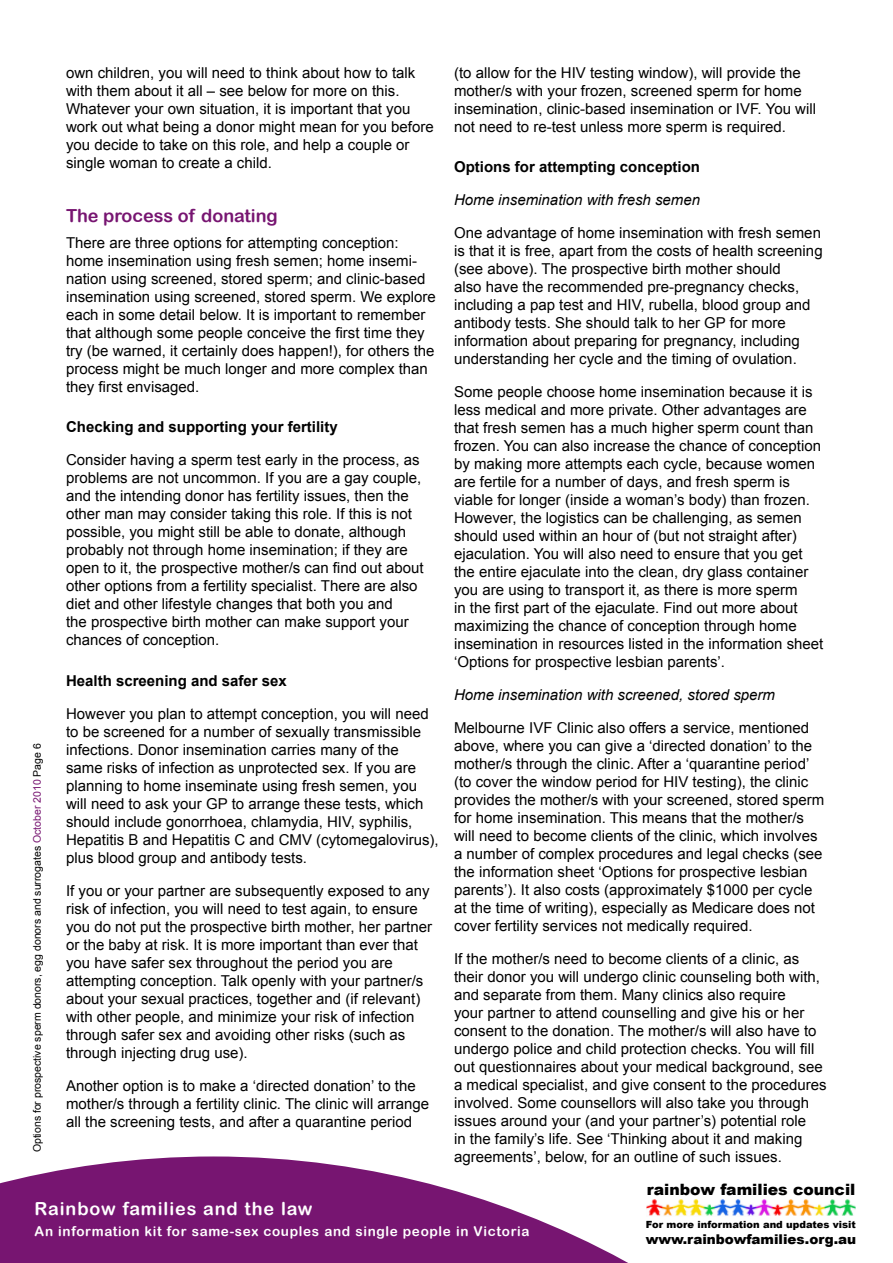
<style>
.page{position:relative;width:893px;height:1263px;background:#fff}
.page>*{position:absolute;margin:0;border:0;box-sizing:border-box;transform-origin:0 0}
.t1{font:18px "Arial Rounded MT Bold";letter-spacing:.05em;color:#fff}
.t2{font:18px "Arial Rounded MT Bold";color:#771571}
.t3{font:900 15.6px "Arial";color:#000}
.t4{font:15px/18px "Arial";color:#000}
.t5{font:700 15px "Arial";color:#000}
.t6{font:italic 15px "Arial";color:#000}
.t7{font:13.5px "Arial Rounded MT Bold";letter-spacing:.05em;color:#fff}
.t8{font:900 13.5px "Arial";color:#000}
.t9{font:10.5px "Arial";color:#000}
.t10{font:900 9.9px "Arial";color:#000}
.s1{color:#771571}
</style>
<div class="page">
<svg style="left:0;top:1156px;width:647px;height:107px;fill:#771571"></svg>
<img style="left:647px;top:1199px;width:208px;height:17px">
<p class="t9" style="left:30px;top:1152px;width:411px;rotate:-90deg">Options for prospective sperm donors, egg donors and surrogates <span class="s1">October 2010</span> Page 6</p>
<p class="t4" style="left:66px;top:63px;width:369px">own children, you will need to think about how to talk with them about it all – see below for more on this.<br>Whatever your own situation, it is important that you work out what being a donor might mean for you before you decide to take on this role, and help a couple or single woman to create a child.</p>
<p class="t2" style="left:66px;top:205px;width:213px">The process of donating</p>
<p class="t4" style="left:66px;top:234px;width:371px">There are three options for attempting conception: home insemination using fresh semen; home insemi&shy;nation using screened, stored sperm; and clinic-based insemination using screened, stored sperm. We explore each in some detail below. It is important to remember that although some people conceive the first time they try (be warned, it certainly does happen!), for others the process might be much longer and more complex than they first envisaged.</p>
<p class="t5" style="left:66px;top:417px;width:273px">Checking and supporting your fertility</p>
<p class="t4" style="left:66px;top:451px;width:359px">Consider having a sperm test early in the process, as problems are not uncommon. If you are a gay couple, and the intending donor has fertility issues, then the other man may consider taking this role. If this is not possible, you might still be able to donate, although probably not through home insemination; if they are open to it, the prospective mother/s can find out about other options from a fertility specialist. There are also diet and other lifestyle changes that both you and<br>the prospective birth mother can make support your chances of conception.</p>
<p class="t5" style="left:66px;top:670px;width:222px">Health screening and safer sex</p>
<p class="t4" style="left:66px;top:705px;width:374px">However you plan to attempt conception, you will need to be screened for a number of sexually transmissible infections. Donor insemination carries many of the same risks of infection as unprotected sex. If you are planning to home inseminate using fresh semen, you will need to ask your GP to arrange these tests, which should include gonorrhoea, chlamydia, HIV, syphilis, Hepatitis B and Hepatitis C and CMV (cytomegalovirus), plus blood group and antibody tests.</p>
<p class="t4" style="left:66px;top:882px;width:368px">If you or your partner are subsequently exposed to any risk of infection, you will need to test again, to ensure you do not put the prospective birth mother, her partner or the baby at risk. It is more important than ever that you have safer sex throughout the period you are attempting conception. Talk openly with your partner/s about your sexual practices, together and (if relevant) with other people, and minimize your risk of infection through safer sex and avoiding other risks (such as through injecting drug use).</p>
<p class="t4" style="left:66px;top:1077px;width:365px">Another option is to make a ‘directed donation’ to the mother/s through a fertility clinic. The clinic will arrange all the screening tests, and after a quarantine period</p>
<p class="t4" style="left:454px;top:63px;width:363px">(to allow for the HIV testing window), will provide the mother/s with your frozen, screened sperm for home insemination, clinic-based insemination or IVF. You will not need to re-test unless more sperm is required.</p>
<p class="t5" style="left:454px;top:157px;width:247px">Options for attempting conception</p>
<p class="t6" style="left:454px;top:190px;width:247px">Home insemination with fresh semen</p>
<p class="t4" style="left:454px;top:224px;width:370px">One advantage of home insemination with fresh semen is that it is free, apart from the costs of health screening (see above). The prospective birth mother should<br>also have the recommended pre-pregnancy checks, including a pap test and HIV, rubella, blood group and antibody tests. She should talk to her GP for more information about preparing for pregnancy, including understanding her cycle and the timing of ovulation.</p>
<p class="t4" style="left:454px;top:383px;width:371px">Some people choose home insemination because it is less medical and more private. Other advantages are that fresh semen has a much higher sperm count than frozen. You can also increase the chance of conception by making more attempts each cycle, because women are fertile for a number of days, and fresh sperm is viable for longer (inside a woman’s body) than frozen.<br>However, the logistics can be challenging, as semen should used within an hour of (but not straight after) ejaculation. You will also need to ensure that you get the entire ejaculate into the clean, dry glass container you are using to transport it, as there is more sperm<br>in the first part of the ejaculate. Find out more about maximizing the chance of conception through home insemination in resources listed in the information sheet ‘Options for prospective lesbian parents’.</p>
<p class="t6" style="left:454px;top:685px;width:322px">Home insemination with screened, stored sperm</p>
<p class="t4" style="left:454px;top:719px;width:372px">Melbourne IVF Clinic also offers a service, mentioned above, where you can give a ‘directed donation’ to the mother/s through the clinic. After a ‘quarantine period’ (to cover the window period for HIV testing), the clinic provides the mother/s with your screened, stored sperm for home insemination. This means that the mother/s will need to become clients of the clinic, which involves a number of complex procedures and legal checks (see the information sheet ‘Options for prospective lesbian parents’). It also costs (approximately $1000 per cycle at the time of writing), especially as Medicare does not cover fertility services not medically required.</p>
<p class="t4" style="left:454px;top:950px;width:374px">If the mother/s need to become clients of a clinic, as their donor you will undergo clinic counseling both with, and separate from them. Many clinics also require<br>your partner to attend counselling and give his or her consent to the donation. The mother/s will also have to undergo police and child protection checks. You will fill out questionnaires about your medical background, see a medical specialist, and give consent to the procedures involved. Some counsellors will also take you through issues around your (and your partner’s) potential role<br>in the family’s life. See ‘Thinking about it and making agreements’, below, for an outline of such issues.</p>
<p class="t3" style="left:647px;top:1178px;width:210px">rainbow families council</p>
<p class="t1" style="left:35px;top:1198px;width:279px">Rainbow families and the law</p>
<p class="t7" style="left:35px;top:1223px;width:496px">An information kit for same-sex couples and single people in Victoria</p>
<p class="t10" style="left:646px;top:1217px;width:211px">For more information and updates visit</p>
<p class="t8" style="left:646px;top:1229px;width:212px">www.rainbowfamilies.org.au</p>
</div>
